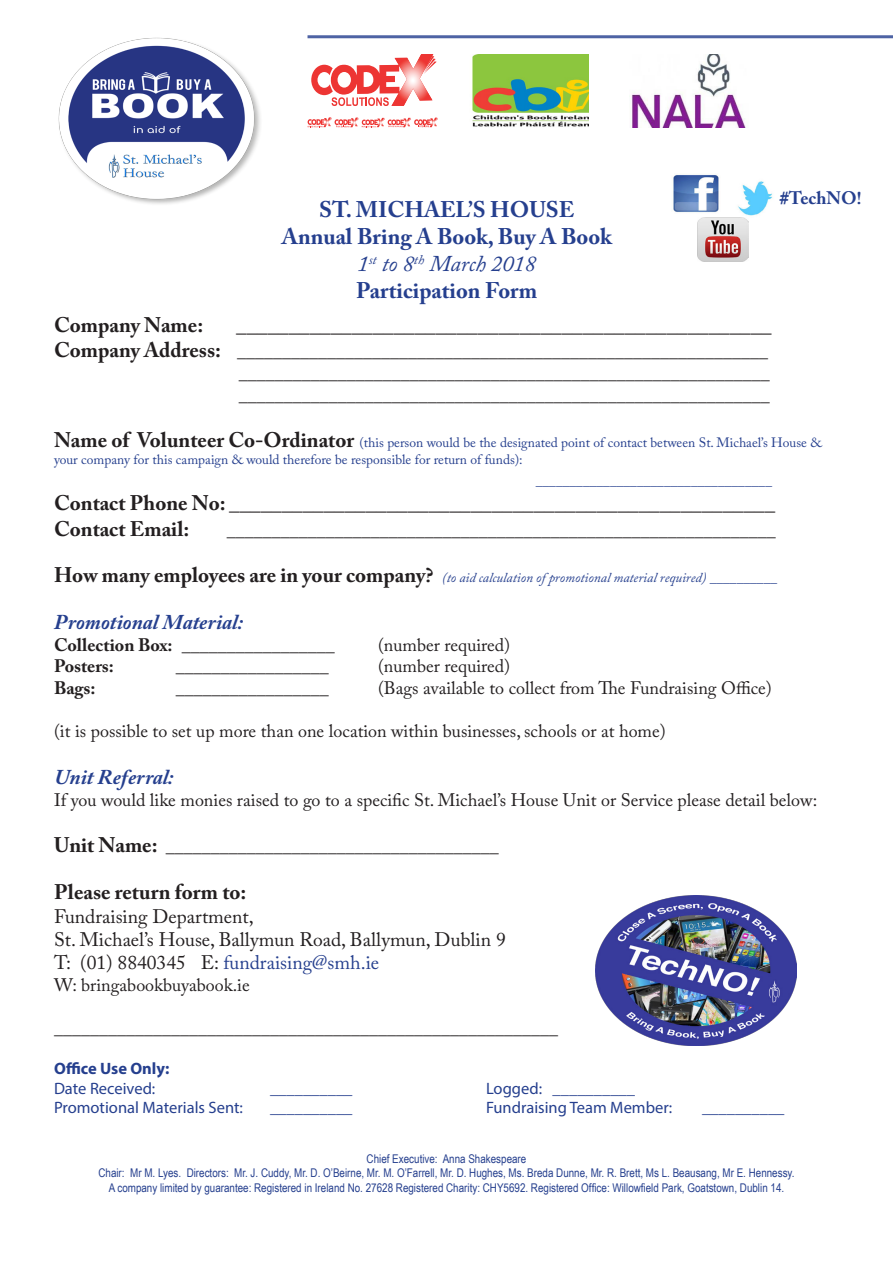
<style>
.page{position:relative;width:893px;height:1263px;background:#fff}
.page>*{position:absolute;margin:0;border:0;box-sizing:border-box;transform-origin:0 0}
.t1{font:700 22.5px "Adobe Caslon Pro";color:#253f8e}
.t2{font:italic 22.5px "Adobe Caslon Pro";color:#253f8e}
.t3{font:700 21px "Adobe Caslon Pro";color:#231f20}
.t4{font:21px "Adobe Caslon Pro";color:#231f20}
.t5{font:italic 700 21px "Adobe Caslon Pro";color:#253f8e}
.t6{font:19.5px "Adobe Caslon Pro";color:#231f20}
.t7{font:19.5px "Adobe Caslon Pro";color:#253f8e}
.t8{font:18px "Adobe Caslon Pro";color:#231f20}
.t9{font:18px "Myriad Pro";color:#231f20}
.t10{font:700 18px "Adobe Caslon Pro";color:#231f20}
.t11{font:700 18px "Adobe Caslon Pro";color:#253f8e}
.t12{font:16.5px "Myriad Pro";color:#253f8e}
.t13{font:700 16.5px "Myriad Pro";color:#253f8e}
.t14{font:13.5px/16.2px "Adobe Caslon Pro";color:#253f8e}
.t15{font:italic 13.5px "Adobe Caslon Pro";color:#253f8e}
.t16{font:12px "Arial Narrow";color:#253f8e}
.s1{font-weight:700;font-size:21px}
.s2{font-weight:700;font-size:21px;color:#231f20}
.s3{font-weight:700}
.s4{font-weight:700;font-style:normal;font-size:21px;color:#231f20}
.s5{color:#231f20}
</style>
<div class="page">
<hr style="left:307px;top:35px;width:586px;height:3px;background:#4e63a4">
<img style="left:595px;top:895px;width:202px;height:150px">
<img style="left:673px;top:175px;width:46px;height:38px">
<img style="left:731px;top:181px;width:42px;height:37px">
<img style="left:58px;top:37px;width:202px;height:167px">
<svg style="left:311px;top:54px;width:126px;height:52px"></svg>
<svg style="left:307px;top:117px;width:131px;height:11px"></svg>
<img style="left:472px;top:54px;width:117px;height:73px">
<img style="left:630px;top:54px;width:116px;height:74px">
<img style="left:697px;top:218px;width:51px;height:43px">
<p class="t1" style="left:319px;top:196px;width:257px">ST. MICHAEL’S HOUSE</p>
<p class="t1" style="left:282px;top:223px;width:332px">Annual Bring A Book, Buy A Book</p>
<p class="t2" style="left:357px;top:250px;width:180px">1<sup>st</sup> to 8<sup>th</sup> March 2018</p>
<p class="t1" style="left:356px;top:277px;width:183px">Participation Form</p>
<p class="t11" style="left:780px;top:188px;width:83px">#TechNO!</p>
<p class="t3" style="left:54px;top:313px;width:151px">Company Name:</p>
<p class="t3" style="left:236px;top:313px;width:537px">___________________________________________________</p>
<p class="t8" style="left:54px;top:341px;width:716px"><span class="s1">Company Address:</span> ___________________________________________________________</p>
<p class="t8" style="left:239px;top:362px;width:532px">___________________________________________________________</p>
<p class="t8" style="left:239px;top:384px;width:532px">___________________________________________________________</p>
<p class="t14" style="left:54px;top:435px;width:769px"><span class="s2">Name of Volunteer Co-Ordinator</span> (this person would be the designated point of contact between St. Michael’s House &amp; your company for this campaign &amp; would therefore be responsible for return of funds):</p>
<p class="t14" style="left:536px;top:472px;width:238px">___________________________________</p>
<p class="t4" style="left:54px;top:491px;width:723px"><span class="s3">Contact Phone No:</span> ____________________________________________________</p>
<p class="t3" style="left:54px;top:516px;width:137px">Contact Email:</p>
<p class="t8" style="left:227px;top:519px;width:550px">_____________________________________________________________</p>
<p class="t15" style="left:54px;top:570px;width:725px"><span class="s4">How many employees are in your company?</span> (to aid calculation of promotional material required) __________</p>
<p class="t5" style="left:54px;top:610px;width:190px">Promotional Material:</p>
<p class="t8" style="left:54px;top:634px;width:282px"><span class="s3">Collection Box:</span> _________________</p>
<p class="t8" style="left:378px;top:634px;width:134px">(number required)</p>
<p class="t10" style="left:54px;top:656px;width:61px">Posters:</p>
<p class="t8" style="left:176px;top:656px;width:154px">_________________</p>
<p class="t8" style="left:378px;top:656px;width:134px">(number required)</p>
<p class="t8" style="left:378px;top:677px;width:395px">(Bags available to collect from The Fundraising Office)</p>
<p class="t8" style="left:54px;top:720px;width:613px">(it is possible to set up more than one location within businesses, schools or at home)</p>
<p class="t5" style="left:54px;top:764px;width:121px">Unit Referral:</p>
<p class="t8" style="left:54px;top:789px;width:765px">If you would like monies raised to go to a specific St. Michael’s House Unit or Service please detail below:</p>
<p class="t8" style="left:54px;top:836px;width:446px"><span class="s1">Unit Name:</span> _____________________________________</p>
<p class="t3" style="left:54px;top:880px;width:194px">Please return form to:</p>
<p class="t6" style="left:54px;top:904px;width:201px">Fundraising Department,</p>
<p class="t6" style="left:54px;top:928px;width:453px">St. Michael’s House, Ballymun Road, Ballymun, Dublin 9</p>
<p class="t7" style="left:54px;top:951px;width:327px"><span class="s5">T: (01) 8840345 E:</span> fundraising@smh.ie</p>
<p class="t8" style="left:54px;top:974px;width:197px">W: bringabookbuyabook.ie</p>
<p class="t9" style="left:54px;top:1017px;width:505px">________________________________________________________</p>
<p class="t13" style="left:54px;top:1057px;width:117px">Office Use Only:</p>
<p class="t12" style="left:54px;top:1078px;width:103px">Date Received:</p>
<p class="t12" style="left:270px;top:1078px;width:84px">__________</p>
<p class="t10" style="left:54px;top:677px;width:43px">Bags:</p>
<p class="t8" style="left:176px;top:677px;width:154px">_________________</p>
<p class="t12" style="left:486px;top:1078px;width:151px">Logged: __________</p>
<p class="t12" style="left:54px;top:1098px;width:191px">Promotional Materials Sent:</p>
<p class="t12" style="left:270px;top:1098px;width:84px">__________</p>
<p class="t12" style="left:486px;top:1098px;width:188px">Fundraising Team Member:</p>
<p class="t12" style="left:702px;top:1098px;width:84px">__________</p>
<p class="t16" style="left:367px;top:1150px;width:161px">Chief Executive: Anna Shakespeare</p>
<p class="t16" style="left:98px;top:1164px;width:698px">Chair: Mr M. Lyes. Directors: Mr. J. Cuddy, Mr. D. O’Beirne, Mr. M. O’Farrell, Mr. D. Hughes, Ms. Breda Dunne, Mr. R. Brett, Ms L. Beausang, Mr E. Hennessy.</p>
<p class="t16" style="left:109px;top:1178px;width:677px">A company limited by guarantee: Registered in Ireland No. 27628 Registered Charity: CHY5692. Registered Office: Willowfield Park, Goatstown, Dublin 14.</p>
</div>
